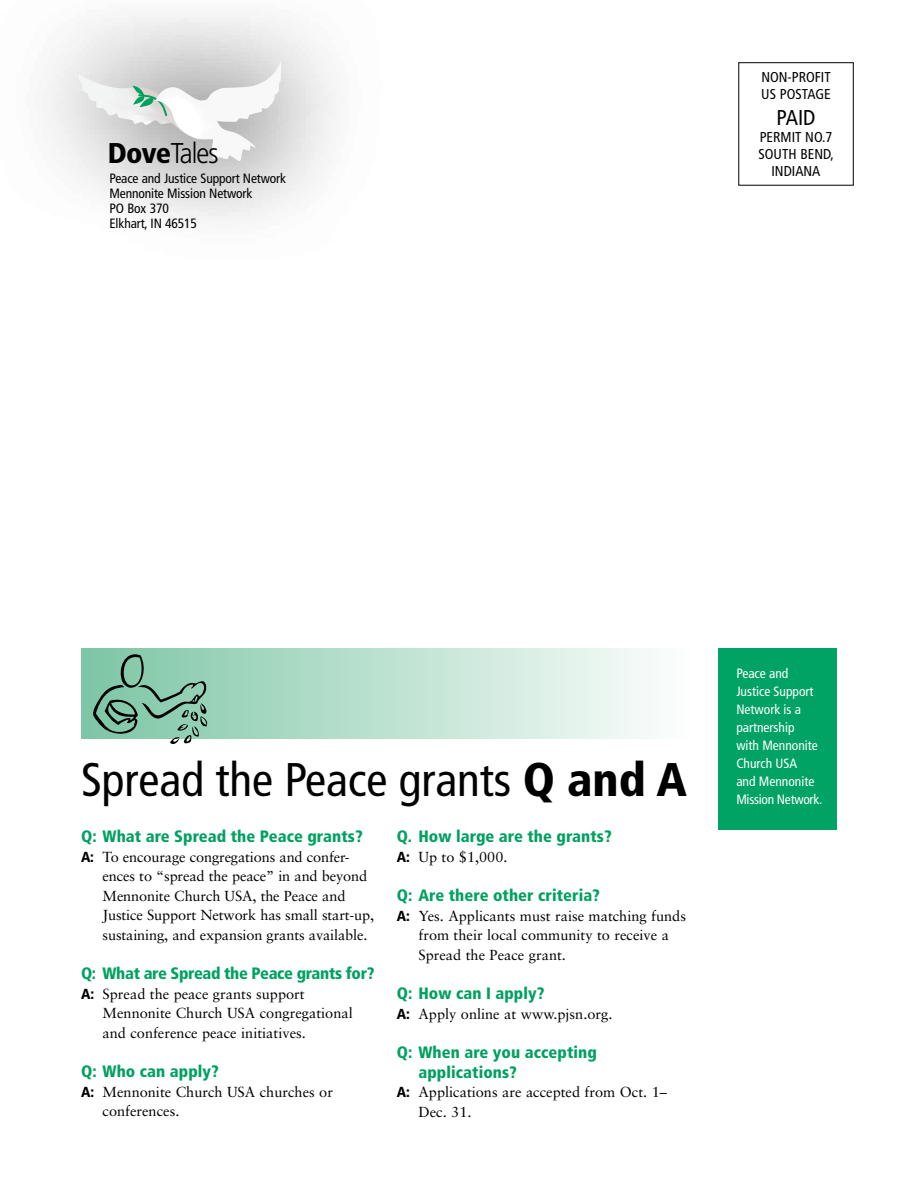
<style>
.page{position:relative;width:918px;height:1188px;background:#fff}
.page>*{position:absolute;margin:0;border:0;box-sizing:border-box;transform-origin:0 0}
.t1{font:condensed 47.1px "Frutiger";color:#000}
.t2{font:300 28.65px "Frutiger";letter-spacing:-.035em;color:#000;scale:.9 1}
.t3{font:condensed 21.45px "Frutiger";color:#000}
.t4{font:900 condensed 16.5px/19.8px "Frutiger";letter-spacing:.005em;color:#00a160}
.t5{font:900 condensed 16.5px "Frutiger";letter-spacing:-.02em;color:#00a160}
.t6{font:14.55px/19.5px "Sabon";color:#000}
.t7{font:condensed 14.25px/17.1px "Frutiger";color:#000}
.t8{font:condensed 13.5px/18px "Frutiger";color:#fff}
.t9{font:condensed 13.5px/15px "Frutiger";letter-spacing:-.01em;color:#000}
.s1{font-weight:900;font-stretch:condensed}
.s2{font-weight:900}
.s3{font-family:"Frutiger";font-weight:900;font-stretch:condensed}
</style>
<div class="page">
<div style="left:81px;top:648px;width:610px;height:91px;background:linear-gradient(to right,#7cc5a4,#fdfefe)"></div>
<div style="left:738px;top:62px;width:116px;height:124px;border:1px solid #000"></div>
<div style="left:718px;top:648px;width:119px;height:181px;background:#00a364"></div>
<svg style="left:43px;top:14px;width:293px;height:206px;fill:#efefef"></svg>
<svg style="left:78px;top:60px;width:203px;height:101px"></svg>
<svg style="left:93px;top:654px;width:114px;height:90px;background:#7eb29b"></svg>
<h2 class="t2" style="left:108px;top:137px;width:124px"><span class="s1">Dove</span>Tales</h2>
<p class="t9" style="left:110px;top:171px;width:178px">Peace and Justice Support Network<br>Mennonite Mission Network<br>PO Box 370<br>Elkhart, IN 46515</p>
<p class="t7" style="left:761px;top:69px;width:71px">NON-PROFIT<br>US POSTAGE</p>
<h3 class="t3" style="left:776px;top:105px;width:41px">PAID</h3>
<p class="t7" style="left:759px;top:129px;width:77px;text-align:center">PERMIT NO.7<br>SOUTH BEND,<br>INDIANA</p>
<h1 class="t1" style="left:81px;top:752px;width:607px">Spread the Peace grants <span class="s2">Q and A</span></h1>
<p class="t4" style="left:81px;top:827px;width:283px">Q: What are Spread the Peace grants?</p>
<p class="t6" style="left:103px;top:847px;width:273px;text-indent:-22px"><span class="s3">A:</span> To encourage congregations and confer&shy;ences to “spread the peace” in and beyond Mennonite Church USA, the Peace and Justice Support Network has small start-up, sustaining, and expansion grants available.</p>
<p class="t5" style="left:81px;top:964px;width:295px">Q: What are Spread the Peace grants for?</p>
<p class="t6" style="left:103px;top:984px;width:252px;text-indent:-22px"><span class="s3">A:</span> Spread the peace grants support<br>Mennonite Church USA congregational and conference peace initiatives.</p>
<p class="t4" style="left:81px;top:1061px;width:139px">Q: Who can apply?</p>
<p class="t6" style="left:103px;top:1082px;width:232px;text-indent:-22px"><span class="s3">A:</span> Mennonite Church USA churches or conferences.</p>
<p class="t4" style="left:397px;top:827px;width:216px">Q. How large are the grants?</p>
<p class="t6" style="left:397px;top:847px;width:112px"><span class="s3">A:</span> Up to $1,000.</p>
<p class="t4" style="left:397px;top:886px;width:205px">Q: Are there other criteria?</p>
<p class="t6" style="left:419px;top:906px;width:269px;text-indent:-22px"><span class="s3">A:</span> Yes. Applicants must raise matching funds from their local community to receive a<br>Spread the Peace grant.</p>
<p class="t4" style="left:397px;top:983px;width:149px">Q: How can I apply?</p>
<p class="t6" style="left:397px;top:1004px;width:217px"><span class="s3">A:</span> Apply online at www.pjsn.org.</p>
<p class="t4" style="left:418px;top:1042px;width:180px;text-indent:-22px">Q: When are you accepting applications?</p>
<p class="t6" style="left:419px;top:1082px;width:250px;text-indent:-22px"><span class="s3">A:</span> Applications are accepted from Oct. 1–<br>Dec. 31.</p>
<p class="t8" style="left:736px;top:665px;width:87px">Peace and<br>Justice Support<br>Network is a partnership<br>with Mennonite<br>Church USA<br>and Mennonite<br>Mission Network.</p>
</div>
